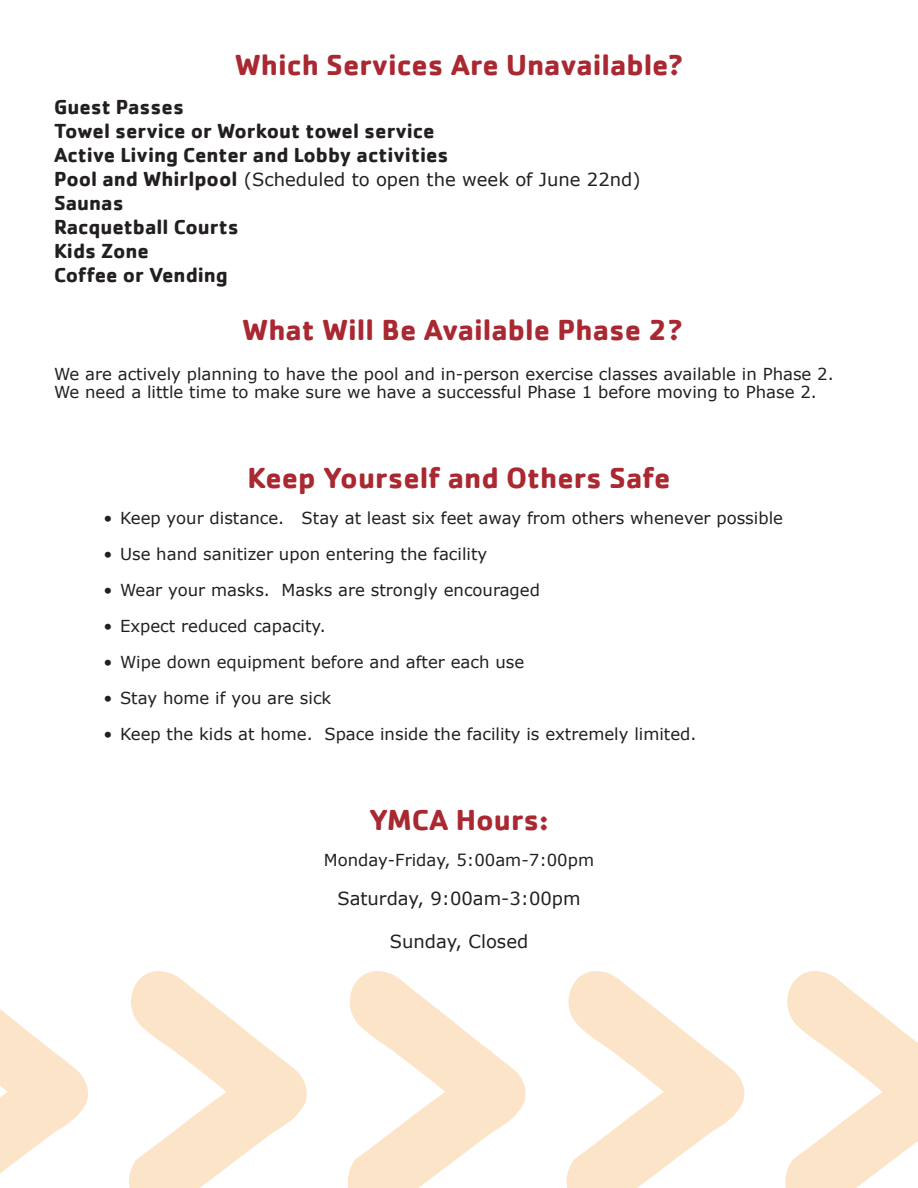
<style>
.page{position:relative;width:918px;height:1188px;background:#fff}
.page>*{position:absolute;margin:0;border:0;box-sizing:border-box;transform-origin:0 0}
.t1{font:700 30px "Cachet";color:#a92831}
.t2{font:700 21px/24px "Cachet";color:#231f20}
.t3{font:18px "Verdana";color:#231f20}
.t4{font:16.5px/18px "Verdana";color:#231f20}
.s1{font-family:"Cachet";font-weight:700;font-size:21px}
</style>
<div class="page">
<svg style="left:0;top:971px;width:918px;height:217px"></svg>
<h1 class="t1" style="left:235px;top:45px;width:450px">Which Services Are Unavailable?</h1>
<p class="t2" style="left:54px;top:95px;width:396px">Guest Passes<br>Towel service or Workout towel service<br>Active Living Center and Lobby activities</p>
<p class="t3" style="left:54px;top:168px;width:588px"><span class="s1">Pool and Whirlpool</span> (Scheduled to open the week of June 22nd)</p>
<p class="t2" style="left:54px;top:191px;width:186px">Saunas<br>Racquetball Courts<br>Kids Zone<br>Coffee or Vending</p>
<h1 class="t1" style="left:242px;top:311px;width:442px">What Will Be Available Phase 2?</h1>
<p class="t4" style="left:54px;top:365px;width:781px">We are actively planning to have the pool and in-person exercise classes available in Phase 2.<br>We need a little time to make sure we have a successful Phase 1 before moving to Phase 2.</p>
<h1 class="t1" style="left:248px;top:458px;width:424px">Keep Yourself and Others Safe</h1>
<p class="t4" style="left:104px;top:509px;width:681px">• Keep your distance. Stay at least six feet away from others whenever possible</p>
<p class="t4" style="left:104px;top:545px;width:385px">• Use hand sanitizer upon entering the facility</p>
<p class="t4" style="left:104px;top:581px;width:438px">• Wear your masks. Masks are strongly encouraged</p>
<p class="t4" style="left:104px;top:617px;width:224px">• Expect reduced capacity.</p>
<p class="t4" style="left:104px;top:653px;width:422px">• Wipe down equipment before and after each use</p>
<p class="t4" style="left:104px;top:689px;width:229px">• Stay home if you are sick</p>
<p class="t4" style="left:104px;top:725px;width:595px">• Keep the kids at home. Space inside the facility is extremely limited.</p>
<h1 class="t1" style="left:369px;top:800px;width:181px">YMCA Hours:</h1>
<p class="t4" style="left:324px;top:851px;width:272px">Monday-Friday, 5:00am-7:00pm</p>
<p class="t3" style="left:337px;top:886px;width:245px">Saturday, 9:00am-3:00pm</p>
<p class="t3" style="left:390px;top:930px;width:140px">Sunday, Closed</p>
</div>
